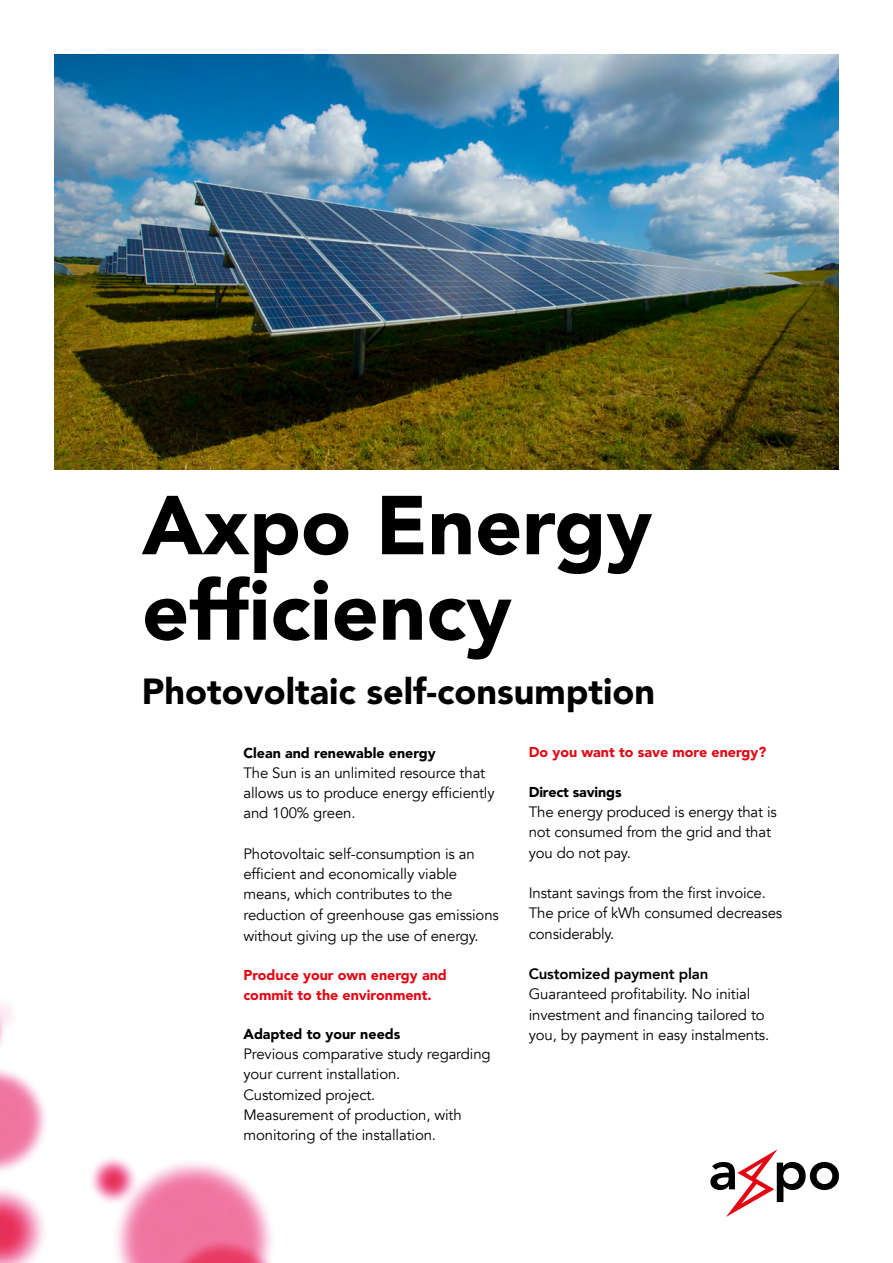
<style>
.page{position:relative;width:893px;height:1263px;background:#fff}
.page>*{position:absolute;margin:0;border:0;box-sizing:border-box;transform-origin:0 0}
.t1{font:900 82.5px/85.5px "Avenir LT Pro";color:#000}
.t2{font:900 36px "Avenir LT Pro";color:#000}
.t3{font:15px/20.2px "Avenir";letter-spacing:-.01em;color:#000}
.t4{font:800 15px "Avenir";letter-spacing:-.01em;color:#000}
.t5{font:900 14.25px/19.5px "Avenir LT Pro";color:#e30613}
.t6{font:900 14.25px "Avenir LT Pro";color:#000}
</style>
<div class="page">
<svg style="left:710px;top:1149px;width:129px;height:68px"></svg>
<img style="left:0;top:1003px;width:272px;height:260px">
<img style="left:54px;top:54px;width:785px;height:416px">
<h1 class="t1" style="left:142px;top:483px;width:512px">Axpo Energy efficiency</h1>
<h2 class="t2" style="left:142px;top:669px;width:515px">Photovoltaic self-consumption</h2>
<p class="t6" style="left:243px;top:744px;width:194px">Clean and renewable energy</p>
<p class="t3" style="left:243px;top:763px;width:253px">The Sun is an unlimited resource that allows us to produce energy efficiently and 100% green.</p>
<p class="t3" style="left:243px;top:844px;width:257px">Photovoltaic self-consumption is an efficient and economically viable means, which contributes to the reduction of greenhouse gas emissions</p>
<p class="t3" style="left:243px;top:926px;width:237px">without giving up the use of energy.</p>
<p class="t5" style="left:243px;top:965px;width:205px">Produce your own energy and commit to the environment.</p>
<p class="t6" style="left:243px;top:1025px;width:158px">Adapted to your needs</p>
<p class="t3" style="left:243px;top:1044px;width:249px">Previous comparative study regarding your current installation.<br>Customized project.<br>Measurement of production, with monitoring of the installation.</p>
<p class="t5" style="left:529px;top:742px;width:239px">Do you want to save more energy?</p>
<p class="t6" style="left:529px;top:783px;width:94px">Direct savings</p>
<p class="t3" style="left:529px;top:802px;width:250px">The energy produced is energy that is not consumed from the grid and that you do not pay.</p>
<p class="t3" style="left:529px;top:883px;width:255px">Instant savings from the first invoice.<br>The price of kWh consumed decreases considerably.</p>
<p class="t4" style="left:529px;top:962px;width:181px">Customized payment plan</p>
<p class="t3" style="left:529px;top:984px;width:242px">Guaranteed profitability. No initial investment and financing tailored to you, by payment in easy instalments.</p>
</div>
